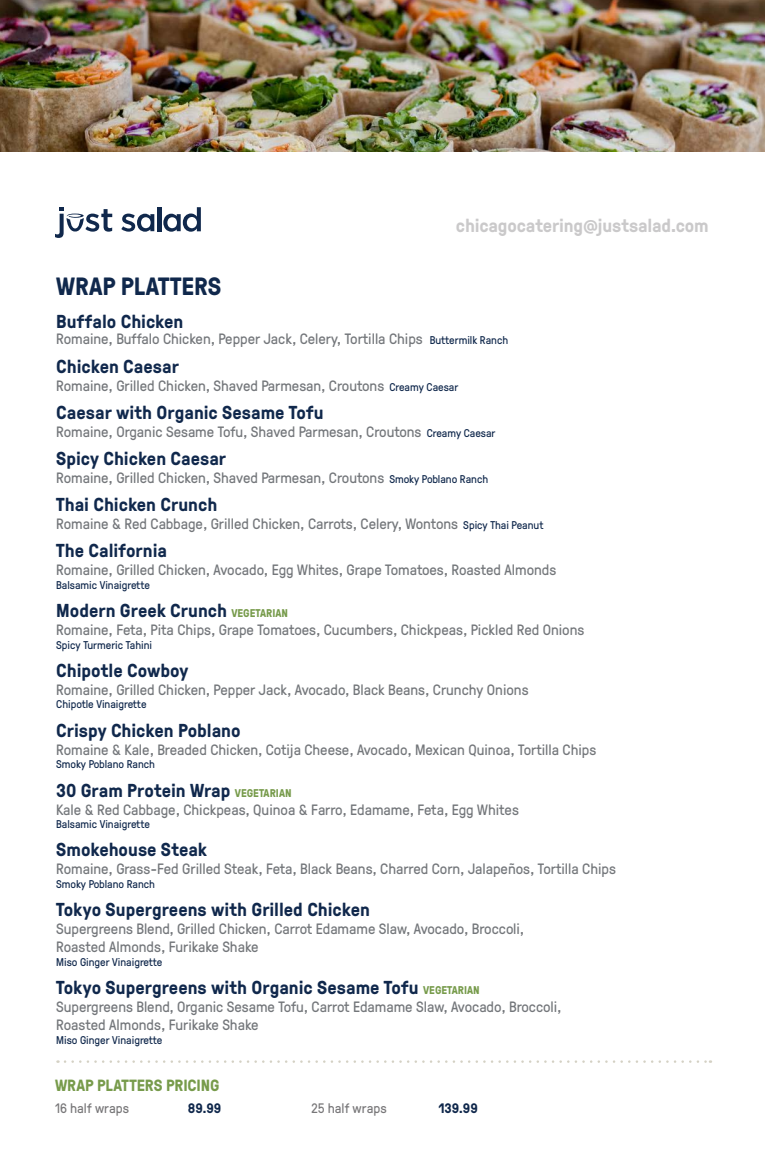
<style>
.page{position:relative;width:765px;height:1170px;background:#fff}
.page>*{position:absolute;margin:0;border:0;box-sizing:border-box;transform-origin:0 0}
.t1{font:700 25px "GT Pressura";letter-spacing:-.005em;color:#10284c}
.t2{font:700 18.75px "GT Pressura";color:#10284c}
.t3{font:700 18.75px "GT Pressura";letter-spacing:-.01em;color:#cac9ca}
.t4{font:700 16.25px "GT Pressura";letter-spacing:-.005em;color:#779b4b}
.t5{font:15px/18px "GT Pressura";color:#74777b}
.t6{font:13.75px "GT Pressura";letter-spacing:.005em;color:#787779}
.t7{font:700 13.75px "GT Pressura";color:#10284c}
.t8{font:11.25px "GT Pressura";color:#10284c}
.s1{font-size:11.25px;color:#10284c}
.s2{font-size:11.25px;color:#779b4b}
</style>
<div class="page">
<hr style="left:157px;top:207px;width:4px;height:24px;background:#10284c">
<svg style="left:121px;top:214px;width:33px;height:18px"></svg>
<svg style="left:163px;top:207px;width:38px;height:25px"></svg>
<svg style="left:55px;top:207px;width:57px;height:31px"></svg>
<img style="left:0;top:0;width:765px;height:152px">
<svg style="left:65px;top:1060px;width:646px;height:3px"></svg>
<h1 class="t1" style="left:56px;top:268px;width:167px">WRAP PLATTERS</h1>
<p class="t3" style="left:456px;top:212px;width:254px">chicagocatering@justsalad.com</p>
<p class="t2" style="left:56px;top:308px;width:129px">Buffalo Chicken</p>
<p class="t5" style="left:56px;top:329px;width:453px">Romaine, Buffalo Chicken, Pepper Jack, Celery, Tortilla Chips <span class="s1">Buttermilk Ranch</span></p>
<p class="t2" style="left:56px;top:352px;width:124px">Chicken Caesar</p>
<p class="t5" style="left:56px;top:375px;width:403px">Romaine, Grilled Chicken, Shaved Parmesan, Croutons <span class="s1">Creamy Caesar</span></p>
<p class="t2" style="left:56px;top:398px;width:269px">Caesar with Organic Sesame Tofu</p>
<p class="t5" style="left:56px;top:422px;width:441px">Romaine, Organic Sesame Tofu, Shaved Parmesan, Croutons <span class="s1">Creamy Caesar</span></p>
<p class="t2" style="left:56px;top:444px;width:171px">Spicy Chicken Caesar</p>
<p class="t5" style="left:56px;top:468px;width:433px">Romaine, Grilled Chicken, Shaved Parmesan, Croutons <span class="s1">Smoky Poblano Ranch</span></p>
<p class="t2" style="left:56px;top:491px;width:163px">Thai Chicken Crunch</p>
<p class="t5" style="left:56px;top:514px;width:489px">Romaine &amp; Red Cabbage, Grilled Chicken, Carrots, Celery, Wontons <span class="s1">Spicy Thai Peanut</span></p>
<p class="t2" style="left:56px;top:537px;width:112px">The California</p>
<p class="t5" style="left:56px;top:560px;width:502px">Romaine, Grilled Chicken, Avocado, Egg Whites, Grape Tomatoes, Roasted Almonds</p>
<p class="t8" style="left:56px;top:577px;width:95px">Balsamic Vinaigrette</p>
<p class="t2" style="left:56px;top:597px;width:233px">Modern Greek Crunch <span class="s2">VEGETARIAN</span></p>
<p class="t5" style="left:56px;top:620px;width:530px">Romaine, Feta, Pita Chips, Grape Tomatoes, Cucumbers, Chickpeas, Pickled Red Onions</p>
<p class="t8" style="left:56px;top:637px;width:97px">Spicy Turmeric Tahini</p>
<p class="t2" style="left:56px;top:656px;width:134px">Chipotle Cowboy</p>
<p class="t5" style="left:56px;top:680px;width:474px">Romaine, Grilled Chicken, Pepper Jack, Avocado, Black Beans, Crunchy Onions</p>
<p class="t8" style="left:56px;top:697px;width:92px">Chipotle Vinaigrette</p>
<p class="t2" style="left:56px;top:716px;width:186px">Crispy Chicken Poblano</p>
<p class="t5" style="left:56px;top:740px;width:542px">Romaine &amp; Kale, Breaded Chicken, Cotija Cheese, Avocado, Mexican Quinoa, Tortilla Chips</p>
<p class="t8" style="left:56px;top:756px;width:100px">Smoky Poblano Ranch</p>
<p class="t2" style="left:56px;top:776px;width:237px">30 Gram Protein Wrap <span class="s2">VEGETARIAN</span></p>
<p class="t5" style="left:56px;top:799px;width:464px">Kale &amp; Red Cabbage, Chickpeas, Quinoa &amp; Farro, Edamame, Feta, Egg Whites</p>
<p class="t8" style="left:56px;top:816px;width:95px">Balsamic Vinaigrette</p>
<p class="t2" style="left:56px;top:836px;width:152px">Smokehouse Steak</p>
<p class="t5" style="left:56px;top:859px;width:561px">Romaine, Grass-Fed Grilled Steak, Feta, Black Beans, Charred Corn, Jalapeños, Tortilla Chips</p>
<p class="t8" style="left:56px;top:876px;width:100px">Smoky Poblano Ranch</p>
<p class="t2" style="left:56px;top:896px;width:315px">Tokyo Supergreens with Grilled Chicken</p>
<p class="t5" style="left:56px;top:919px;width:470px">Supergreens Blend, Grilled Chicken, Carrot Edamame Slaw, Avocado, Broccoli,<br>Roasted Almonds, Furikake Shake</p>
<p class="t8" style="left:56px;top:954px;width:108px">Miso Ginger Vinaigrette</p>
<p class="t2" style="left:56px;top:974px;width:425px">Tokyo Supergreens with Organic Sesame Tofu <span class="s2">VEGETARIAN</span></p>
<p class="t5" style="left:56px;top:997px;width:507px">Supergreens Blend, Organic Sesame Tofu, Carrot Edamame Slaw, Avocado, Broccoli,<br>Roasted Almonds, Furikake Shake</p>
<p class="t8" style="left:56px;top:1032px;width:108px">Miso Ginger Vinaigrette</p>
<p class="t4" style="left:55px;top:1073px;width:166px">WRAP PLATTERS PRICING</p>
<p class="t6" style="left:55px;top:1098px;width:76px">16 half wraps</p>
<p class="t7" style="left:188px;top:1098px;width:35px">89.99</p>
<p class="t6" style="left:311px;top:1098px;width:77px">25 half wraps</p>
<p class="t7" style="left:439px;top:1098px;width:41px">139.99</p>
</div>
